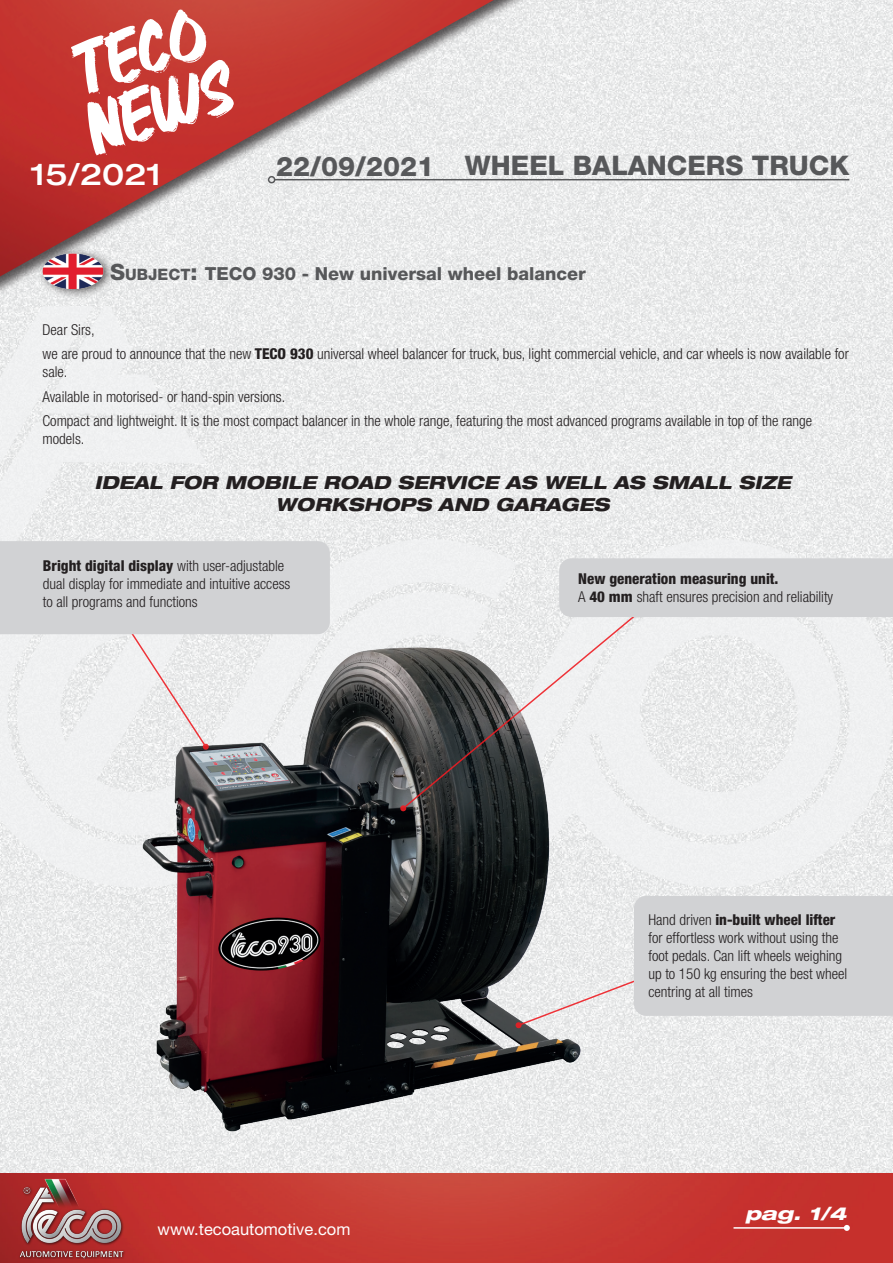
<style>
.page{position:relative;width:893px;height:1263px;background:#fff}
.page>*{position:absolute;margin:0;border:0;box-sizing:border-box;transform-origin:0 0}
.t1{font:500 expanded 30px "Helvetica Neue LT Std";color:#fff}
.t2{font:800 27px "Helvetica Neue LT Std";color:#57585a}
.t3{font:800 27px "Helvetica Neue LT Std";color:#57585a}
.t4{font:italic 800 expanded 18px/21.6px "Helvetica Neue LT Std";color:#231f20;text-align:center}
.t5{font:800 18px "Helvetica Neue LT Std";color:#57585a}
.t6{font:italic 800 expanded 18px "Helvetica Neue LT Std";color:#fff;scale:1.09 1}
.t7{font:16.5px "Helvetica Neue LT Std";color:#fff}
.t8{font:300 condensed 15px/18px "Helvetica Neue LT Std";color:#231f20}
.s1{font-size:22.5px}
.s2{font-size:15.75px}
.s3{font-weight:800}
</style>
<div class="page">
<img style="left:0;top:888px;width:893px;height:285px">
<img style="left:0;top:1173px;width:893px;height:90px">
<img style="left:18px;top:1176px;width:155px;height:83px">
<hr style="left:733px;top:1227px;width:114px;height:2px;background:#fff">
<svg style="left:844px;top:1225px;width:6px;height:6px"></svg>
<svg style="left:0;top:415px;width:893px;height:473px;fill:#eeefef"></svg>
<div style="left:0;top:0;width:893px;height:415px;background:#231f20;opacity:.75"></div>
<img style="left:0;top:0;width:893px;height:401px">
<hr style="left:275px;top:179px;width:574px;height:1px;background:#57585a">
<div style="left:268px;top:176px;width:7px;height:7px;border:2px solid #57585a;border-radius:50%"></div>
<svg style="left:70px;top:9px;width:164px;height:146px"></svg>
<img style="left:129px;top:629px;width:483px;height:517px">
<div style="left:37px;top:247px;width:78px;height:53px;background:#231f20;opacity:.75"></div>
<img style="left:39px;top:253px;width:67px;height:35px">
<svg style="left:401px;top:594px;width:259px;height:216px"></svg>
<svg style="left:400px;top:805px;width:7px;height:7px"></svg>
<svg style="left:515px;top:896px;width:378px;height:133px;background:#d4d4d6"></svg>
<div style="left:559px;top:558px;width:334px;height:59px;background:#d1d2d4"></div>
<svg style="left:0;top:541px;width:330px;height:208px"></svg>
<h1 class="t1" style="left:31px;top:155px;width:132px">15/2021</h1>
<h2 class="t3" style="left:276px;top:150px;width:160px">22/09/2021</h2>
<h2 class="t2" style="left:465px;top:149px;width:386px">WHEEL BALANCERS TRUCK</h2>
<p class="t5" style="left:110px;top:263px;width:477px"><span class="s1">S</span><span class="s2">UBJECT</span><span class="s1">:</span> TECO 930 - New universal wheel balancer</p>
<p class="t8" style="left:43px;top:317px;width:808px;line-height:24.3px">Dear Sirs,<br>we are proud to announce that the new <span class="s3">TECO 930</span> universal wheel balancer for truck, bus, light commercial vehicle, and car wheels is now available for</p>
<p class="t8" style="left:43px;top:360px;width:771px;line-height:24.3px">sale.<br>Available in motorised- or hand-spin versions.<br>Compact and lightweight. It is the most compact balancer in the whole range, featuring the most advanced programs available in top of the range</p>
<p class="t8" style="left:43px;top:430px;width:43px">models.</p>
<p class="t4" style="left:94px;top:472px;width:698px">IDEAL FOR MOBILE ROAD SERVICE AS WELL AS SMALL SIZE<br>WORKSHOPS AND GARAGES</p>
<p class="t8" style="left:43px;top:557px;width:249px"><span class="s3">Bright digital display</span> with user-adjustable dual display for immediate and intuitive access to all programs and functions</p>
<p class="t7" style="left:158px;top:1219px;width:194px">www.tecoautomotive.com</p>
<p class="t8" style="left:578px;top:570px;width:256px"><span class="s3">New generation measuring unit.<br></span>A <span class="s3">40 mm</span> shaft ensures precision and reliability</p>
<p class="t8" style="left:648px;top:911px;width:200px">Hand driven <span class="s3">in-built wheel lifter </span>for effortless work without using the foot pedals. Can lift wheels weighing up to 150 kg ensuring the best wheel centring at all times</p>
<p class="t6" style="left:745px;top:1202px;width:95px">pag. 1/4</p>
</div>
